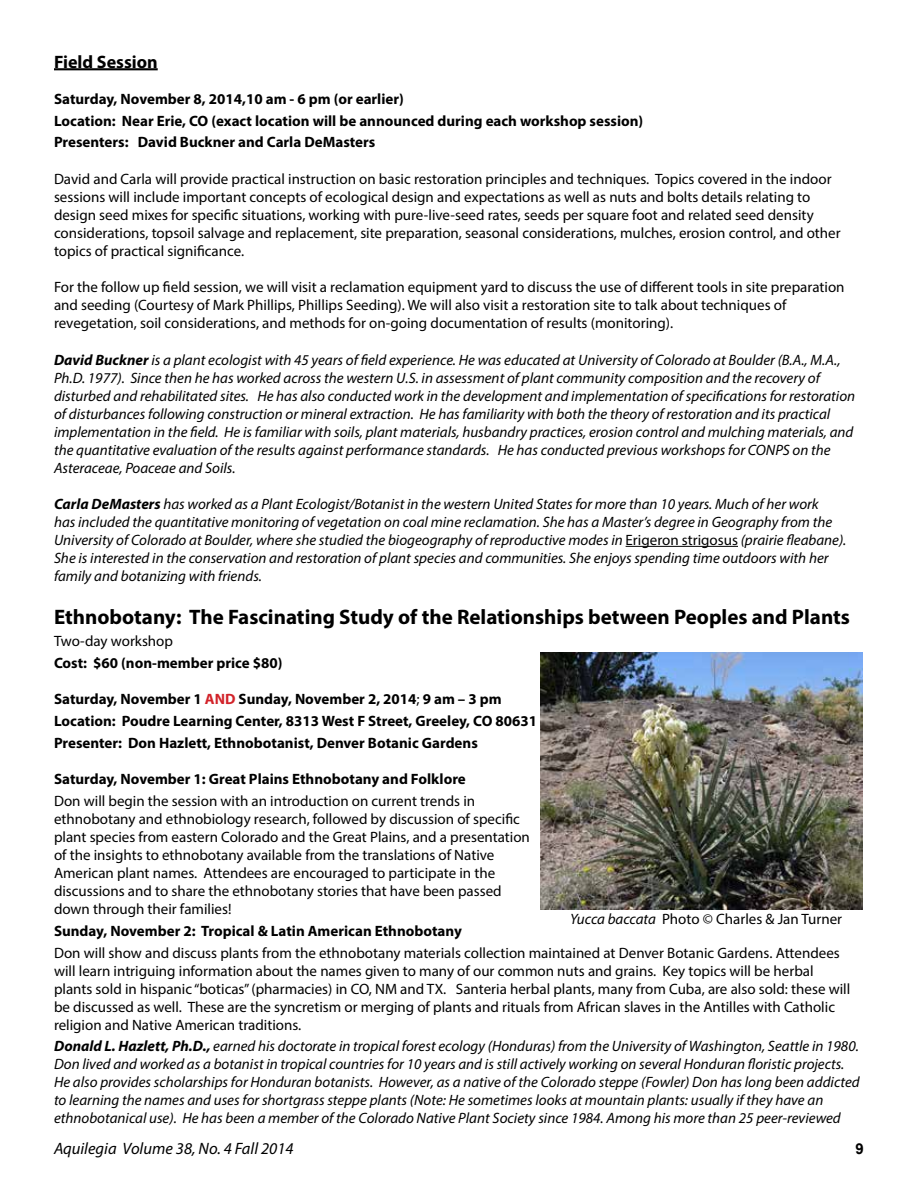
<style>
.page{position:relative;width:918px;height:1188px;background:#fff}
.page>*{position:absolute;margin:0;border:0;box-sizing:border-box;transform-origin:0 0}
.t1{font:700 21px "Myriad Pro";color:#000}
.t2{font:700 18px "Myriad Pro";color:#000}
.t3{font:italic 16.5px "Myriad Pro";color:#000}
.t4{font:italic 15px/18px "Myriad Pro";color:#000}
.t5{font:15px/18px "Myriad Pro";color:#000}
.t6{font:700 15px/21.8px "Myriad Pro";color:#000}
.t7{font:700 15px "Arial";color:#000}
.s1{font-weight:700}
.s2{font-style:normal}
.s3{color:#d2232a}
.s4{font-weight:400}
.s5{font-style:italic}
</style>
<div class="page">
<hr style="left:54px;top:68px;width:104px;height:2px;background:#000">
<hr style="left:626px;top:546px;width:112px;height:1px;background:#000">
<img style="left:540px;top:653px;width:323px;height:256px">
<p class="t2" style="left:54px;top:50px;width:105px">Field Session</p>
<p class="t6" style="left:54px;top:87px;width:591px">Saturday, November 8, 2014,10 am - 6 pm (or earlier)<br>Location: Near Erie, CO (exact location will be announced during each workshop session)<br>Presenters: David Buckner and Carla DeMasters</p>
<p class="t5" style="left:54px;top:170px;width:788px">David and Carla will provide practical instruction on basic restoration principles and techniques. Topics covered in the indoor sessions will include important concepts of ecological design and expectations as well as nuts and bolts details relating to design seed mixes for specific situations, working with pure-live-seed rates, seeds per square foot and related seed density considerations, topsoil salvage and replacement, site preparation, seasonal considerations, mulches, erosion control, and other topics of practical significance.</p>
<p class="t5" style="left:54px;top:278px;width:792px">For the follow up field session, we will visit a reclamation equipment yard to discuss the use of different tools in site preparation and seeding (Courtesy of Mark Phillips, Phillips Seeding). We will also visit a restoration site to talk about techniques of revegetation, soil considerations, and methods for on-going documentation of results (monitoring).</p>
<p class="t4" style="left:54px;top:350px;width:803px"><span class="s1">David Buckner</span> is a plant ecologist with 45 years of field experience. He was educated at University of Colorado at Boulder (B.A., M.A., Ph.D. 1977). Since then he has worked across the western U.S. in assessment of plant community composition and the recovery of disturbed and rehabilitated sites. He has also conducted work in the development and implementation of specifications for restoration of disturbances following construction or mineral extraction. He has familiarity with both the theory of restoration and its practical implementation in the field. He is familiar with soils, plant materials, husbandry practices, erosion control and mulching materials, and the quantitative evaluation of the results against performance standards. He has conducted previous workshops for CONPS on the Asteraceae, Poaceae and Soils.</p>
<p class="t4" style="left:54px;top:495px;width:794px"><span class="s1">Carla DeMasters</span> has worked as a Plant Ecologist/Botanist in the western United States for more than 10 years. Much of her work<br>has included the quantitative monitoring of vegetation on coal mine reclamation. She has a Master’s degree in Geography from the University of Colorado at Boulder, where she studied the biogeography of reproductive modes in <span class="s2">Erigeron strigosus</span> (prairie fleabane).<br>She is interested in the conservation and restoration of plant species and communities. She enjoys spending time outdoors with her family and botanizing with friends.</p>
<h1 class="t1" style="left:54px;top:604px;width:798px">Ethnobotany: The Fascinating Study of the Relationships between Peoples and Plants</h1>
<p class="t5" style="left:54px;top:632px;width:121px">Two-day workshop</p>
<p class="t6" style="left:54px;top:652px;width:230px">Cost: $60 (non-member price $80)</p>
<p class="t6" style="left:54px;top:688px;width:485px">Saturday, November 1 <span class="s3">AND</span> Sunday, November 2, 2014<span class="s4">;</span> 9 am – 3 pm<br>Location: Poudre Learning Center, 8313 West F Street, Greeley, CO 80631<br>Presenter: Don Hazlett, Ethnobotanist, Denver Botanic Gardens</p>
<p class="t6" style="left:54px;top:768px;width:413px">Saturday, November 1: Great Plains Ethnobotany and Folklore</p>
<p class="t5" style="left:54px;top:792px;width:477px">Don will begin the session with an introduction on current trends in ethnobotany and ethnobiology research, followed by discussion of specific plant species from eastern Colorado and the Great Plains, and a presentation of the insights to ethnobotany available from the translations of Native American plant names. Attendees are encouraged to participate in the discussions and to share the ethnobotany stories that have been passed down through their families!</p>
<p class="t6" style="left:54px;top:919px;width:409px">Sunday, November 2: Tropical &amp; Latin American Ethnobotany</p>
<p class="t5" style="left:54px;top:943px;width:798px">Don will show and discuss plants from the ethnobotany materials collection maintained at Denver Botanic Gardens. Attendees will learn intriguing information about the names given to many of our common nuts and grains. Key topics will be herbal plants sold in hispanic “boticas” (pharmacies) in CO, NM and TX. Santeria herbal plants, many from Cuba, are also sold: these will be discussed as well. These are the syncretism or merging of plants and rituals from African slaves in the Antilles with Catholic religion and Native American traditions.</p>
<p class="t4" style="left:54px;top:1037px;width:807px"><span class="s1">Donald L. Hazlett, Ph.D.,</span> earned his doctorate in tropical forest ecology (Honduras) from the University of Washington, Seattle in 1980.<br>Don lived and worked as a botanist in tropical countries for 10 years and is still actively working on several Honduran floristic projects.<br>He also provides scholarships for Honduran botanists. However, as a native of the Colorado steppe (Fowler) Don has long been addicted to learning the names and uses for shortgrass steppe plants (Note: He sometimes looks at mountain plants: usually if they have an ethnobotanical use). He has been a member of the Colorado Native Plant Society since 1984. Among his more than 25 peer-reviewed</p>
<p class="t5" style="left:570px;top:910px;width:274px"><span class="s5">Yucca baccata</span> Photo © Charles &amp; Jan Turner</p>
<p class="t3" style="left:54px;top:1138px;width:241px">Aquilegia Volume 38, No. 4 Fall 2014</p>
<p class="t7" style="left:856px;top:1139px;width:10px">9</p>
</div>
